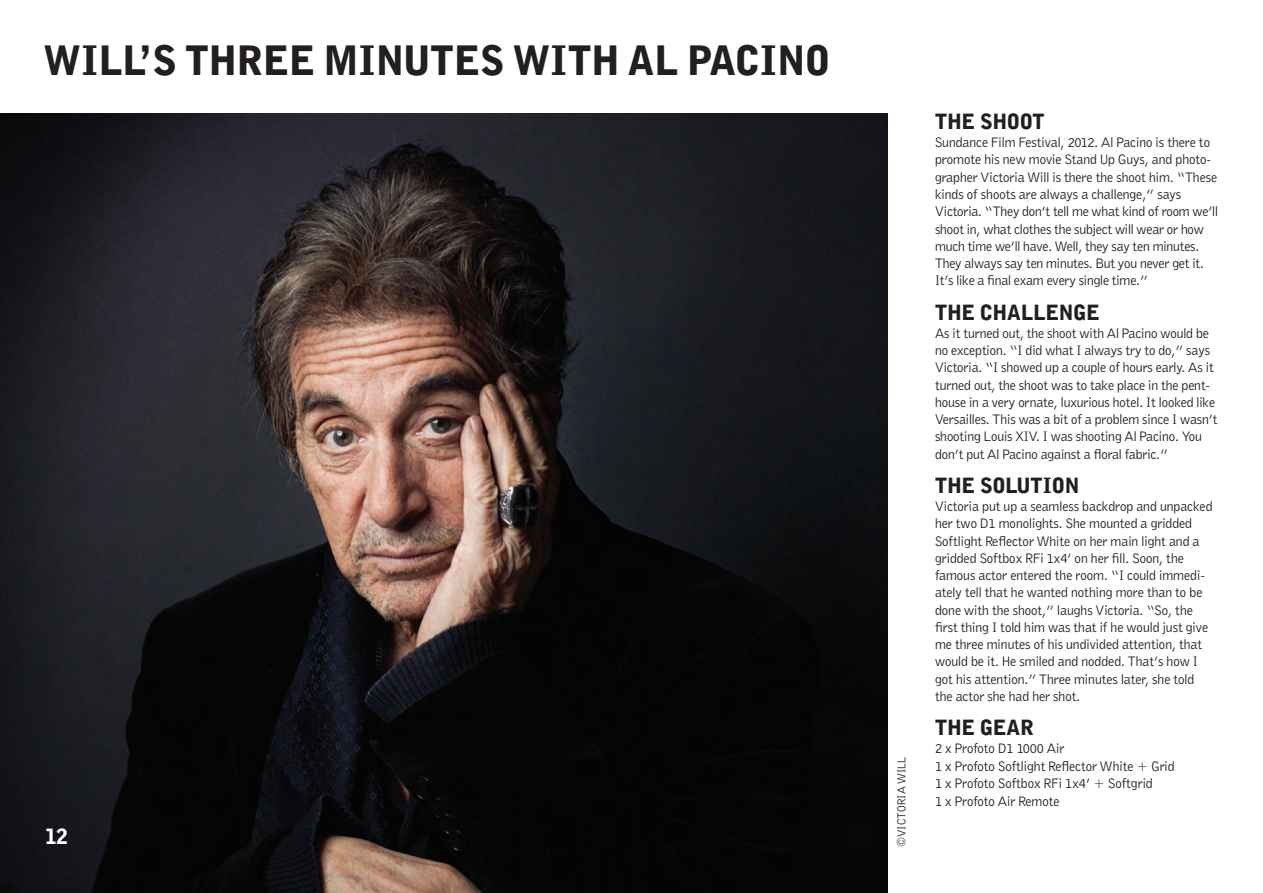
<style>
.page{position:relative;width:1263px;height:893px;background:#fff}
.page>*{position:absolute;margin:0;border:0;box-sizing:border-box;transform-origin:0 0}
.t1{font:900 40.5px "Bell Gothic Profoto";letter-spacing:.015em;color:#231f20}
.t2{font:900 21px "Bell Gothic Profoto";letter-spacing:.015em;color:#231f20}
.t3{font:900 21px "Bell Gothic Profoto";color:#fff}
.t4{font:14.25px/17.2px "Bell Gothic Profoto";color:#231f20}
.t5{font:12px "Bell Gothic Profoto";letter-spacing:.015em;color:#231f20}
</style>
<div class="page">
<img style="left:0;top:113px;width:888px;height:780px">
<p class="t1" style="left:44px;top:35px;width:787px">WILL’S THREE MINUTES WITH AL PACINO</p>
<p class="t3" style="left:45px;top:823px;width:24px">12</p>
<p class="t5" style="left:894px;top:847px;width:92px;rotate:-90deg">©VICTORIA WILL</p>
<p class="t2" style="left:935px;top:109px;width:111px">THE SHOOT</p>
<p class="t4" style="left:935px;top:133px;width:284px">Sundance Film Festival, 2012. Al Pacino is there to promote his new movie Stand Up Guys, and photo&shy;grapher Victoria Will is there the shoot him. “These kinds of shoots are always a challenge,” says Victoria. “They don’t tell me what kind of room we’ll shoot in, what clothes the subject will wear or how much time we’ll have. Well, they say ten minutes.<br>They always say ten minutes. But you never get it.<br>It’s like a final exam every single time.”</p>
<p class="t2" style="left:935px;top:299px;width:166px">THE CHALLENGE</p>
<p class="t4" style="left:935px;top:324px;width:284px">As it turned out, the shoot with Al Pacino would be no exception. “I did what I always try to do,” says Victoria. “I showed up a couple of hours early. As it turned out, the shoot was to take place in the pent&shy;house in a very ornate, luxurious hotel. It looked like Versailles. This was a bit of a problem since I wasn’t shooting Louis XIV. I was shooting Al Pacino. You don’t put Al Pacino against a floral fabric.”</p>
<p class="t2" style="left:935px;top:472px;width:145px">THE SOLUTION</p>
<p class="t4" style="left:935px;top:497px;width:279px">Victoria put up a seamless backdrop and unpacked her two D1 monolights. She mounted a gridded Softlight Reflector White on her main light and a gridded Softbox RFi 1x4’ on her fill. Soon, the famous actor entered the room. “I could immedi&shy;ately tell that he wanted nothing more than to be done with the shoot,” laughs Victoria. “So, the first thing I told him was that if he would just give me three minutes of his undivided attention, that would be it. He smiled and nodded. That’s how I got his attention.” Three minutes later, she told the actor she had her shot.</p>
<p class="t2" style="left:935px;top:715px;width:100px">THE GEAR</p>
<p class="t4" style="left:935px;top:739px;width:131px">2 x Profoto D1 1000 Air</p>
<p class="t4" style="left:935px;top:757px;width:241px">1 x Profoto Softlight Reflector White + Grid</p>
<p class="t4" style="left:935px;top:774px;width:219px">1 x Profoto Softbox RFi 1x4’ + Softgrid</p>
<p class="t4" style="left:935px;top:792px;width:126px">1 x Profoto Air Remote</p>
</div>
